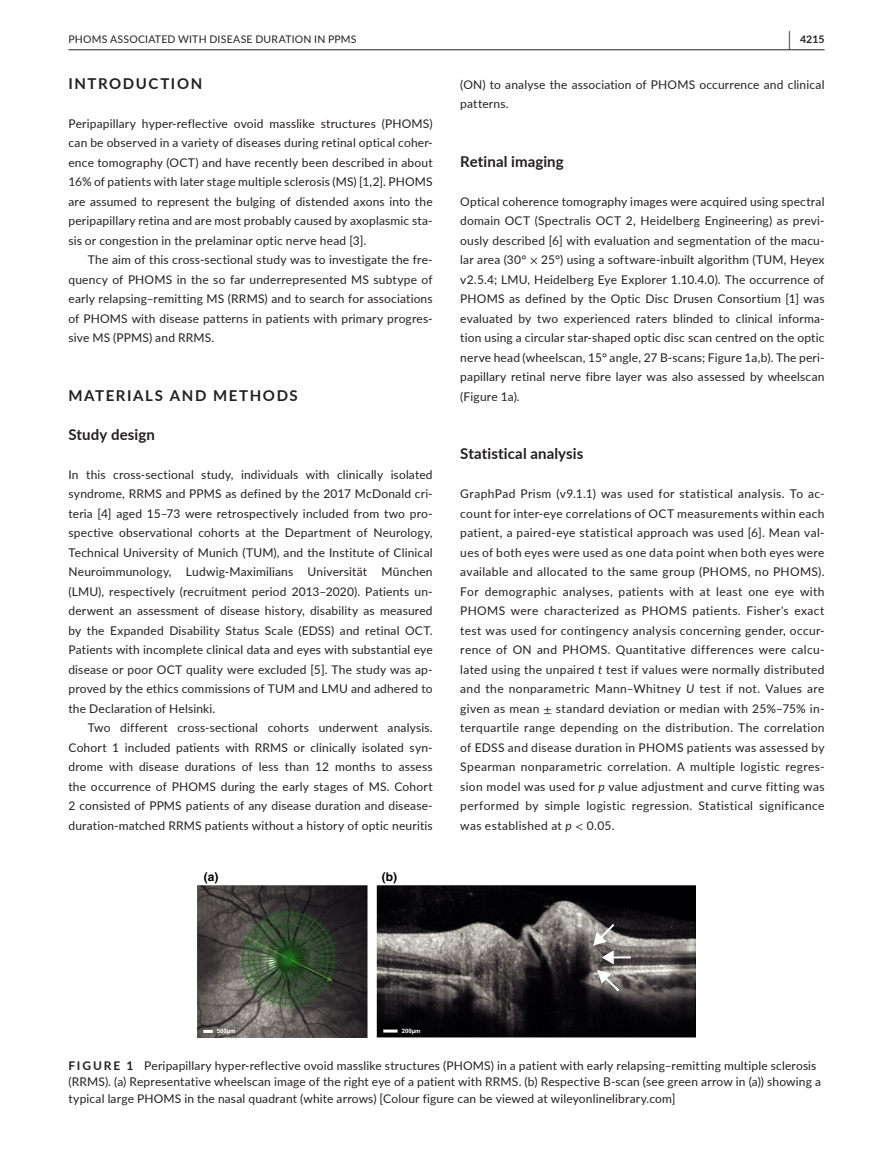
<style>
.page{position:relative;width:893px;height:1174px;background:#fff}
.page>*{position:absolute;margin:0;border:0;box-sizing:border-box;transform-origin:0 0}
.t1{font:700 15px "Lato";letter-spacing:.01em;color:#231f20}
.t2{font:700 15px "Lato";letter-spacing:.11em;color:#231f20}
.t3{font:700 15px "Lato";letter-spacing:.105em;color:#231f20}
.t4{font:12px/19.5px "Lato";letter-spacing:.015em;color:#231f20;text-align:justify}
.t5{font:700 12px "Helvetica";color:#000}
.t6{font:10.5px "Lato";letter-spacing:.02em;color:#231f20}
.t7{font:700 10.5px "Lato";color:#231f20}
.t8{font:700 6px "Arial";color:#fff}
.s1{font-size:19.5px}
.s2{font-family:"STIX"}
.s3{font-style:italic}
.s4{font-weight:700}
</style>
<div class="page">
<hr style="left:68px;top:49px;width:756px;height:1px;background:#231f20">
<img style="left:198px;top:885px;width:497px;height:152px">
<svg style="left:203px;top:1030px;width:10px;height:3px"></svg>
<hr style="left:383px;top:1029px;width:15px;height:3px;background:#fff">
<svg style="left:598px;top:970px;width:23px;height:23px"></svg>
<svg style="left:593px;top:922px;width:38px;height:42px"></svg>
<p class="t6" style="left:68px;top:31px;width:290px">PHOMS ASSOCIATED WITH DISEASE DURATION IN PPMS</p>
<p class="t7" style="left:789px;top:31px;width:37px"><span class="s1">|</span> 4215</p>
<p class="t3" style="left:68px;top:72px;width:135px">INTRODUCTION</p>
<p class="t4" style="left:68px;top:113px;width:366px">Peripapillary hyper-reflective ovoid masslike structures (PHOMS) can be observed in a variety of diseases during retinal optical coher&shy;ence tomography (OCT) and have recently been described in about 16% of patients with later stage multiple sclerosis (MS) [1,2]. PHOMS are assumed to represent the bulging of distended axons into the peripapillary retina and are most probably caused by axoplasmic sta&shy;sis or congestion in the prelaminar optic nerve head [3].</p>
<p class="t4" style="left:68px;top:249px;width:366px;text-indent:20px">The aim of this cross-sectional study was to investigate the fre&shy;quency of PHOMS in the so far underrepresented MS subtype of early relapsing–remitting MS (RRMS) and to search for associations of PHOMS with disease patterns in patients with primary progres&shy;sive MS (PPMS) and RRMS.</p>
<p class="t4" style="left:460px;top:74px;width:366px">(ON) to analyse the association of PHOMS occurrence and clinical patterns.</p>
<p class="t1" style="left:460px;top:150px;width:105px">Retinal imaging</p>
<p class="t4" style="left:460px;top:191px;width:366px">Optical coherence tomography images were acquired using spectral domain OCT (Spectralis OCT 2, Heidelberg Engineering) as previ&shy;ously described [6] with evaluation and segmentation of the macu&shy;lar area (30° <span class="s2">×</span> 25°) using a software-inbuilt algorithm (TUM, Heyex v2.5.4; LMU, Heidelberg Eye Explorer 1.10.4.0). The occurrence of PHOMS as defined by the Optic Disc Drusen Consortium [1] was evaluated by two experienced raters blinded to clinical informa&shy;tion using a circular star-shaped optic disc scan centred on the optic nerve head (wheelscan, 15° angle, 27 B-scans; Figure 1a,b). The peri&shy;papillary retinal nerve fibre layer was also assessed by wheelscan (Figure 1a).</p>
<p class="t2" style="left:68px;top:384px;width:231px">MATERIALS AND METHODS</p>
<p class="t1" style="left:68px;top:423px;width:88px">Study design</p>
<p class="t4" style="left:68px;top:464px;width:366px">In this cross-sectional study, individuals with clinically isolated syndrome, RRMS and PPMS as defined by the 2017 McDonald cri&shy;teria [4] aged 15–73 were retrospectively included from two pro&shy;spective observational cohorts at the Department of Neurology, Technical University of Munich (TUM), and the Institute of Clinical Neuroimmunology, Ludwig-Maximilians Universität München (LMU), respectively (recruitment period 2013–2020). Patients un&shy;derwent an assessment of disease history, disability as measured by the Expanded Disability Status Scale (EDSS) and retinal OCT.<br>Patients with incomplete clinical data and eyes with substantial eye disease or poor OCT quality were excluded [5]. The study was ap&shy;proved by the ethics commissions of TUM and LMU and adhered to the Declaration of Helsinki.</p>
<p class="t4" style="left:68px;top:717px;width:366px;text-indent:20px">Two different cross-sectional cohorts underwent analysis.<br>Cohort 1 included patients with RRMS or clinically isolated syn&shy;drome with disease durations of less than 12 months to assess the occurrence of PHOMS during the early stages of MS. Cohort 2 consisted of PPMS patients of any disease duration and disease&shy;duration-matched RRMS patients without a history of optic neuritis</p>
<p class="t1" style="left:460px;top:443px;width:125px">Statistical analysis</p>
<p class="t4" style="left:460px;top:483px;width:366px">GraphPad Prism (v9.1.1) was used for statistical analysis. To ac&shy;count for inter-eye correlations of OCT measurements within each patient, a paired-eye statistical approach was used [6]. Mean val&shy;ues of both eyes were used as one data point when both eyes were available and allocated to the same group (PHOMS, no PHOMS).<br>For demographic analyses, patients with at least one eye with PHOMS were characterized as PHOMS patients. Fisher's exact test was used for contingency analysis concerning gender, occur&shy;rence of ON and PHOMS. Quantitative differences were calcu&shy;lated using the unpaired <span class="s3">t</span> test if values were normally distributed and the nonparametric Mann–Whitney <span class="s3">U</span> test if not. Values are given as mean <span class="s2">±</span> standard deviation or median with 25%–75% in&shy;terquartile range depending on the distribution. The correlation of EDSS and disease duration in PHOMS patients was assessed by Spearman nonparametric correlation. A multiple logistic regres&shy;sion model was used for <span class="s3">p</span> value adjustment and curve fitting was performed by simple logistic regression. Statistical significance was established at <span class="s3">p</span> <span class="s2">&lt;</span> 0.05.</p>
<p class="t5" style="left:204px;top:869px;width:16px">(a)</p>
<p class="t5" style="left:382px;top:869px;width:17px">(b)</p>
<p class="t8" style="left:217px;top:1026px;width:20px">500µm</p>
<p class="t8" style="left:402px;top:1026px;width:20px">200µm</p>
<p class="t4" style="left:68px;top:1056px;width:754px;line-height:16.5px;text-align:left"><span class="s4">FIGURE 1</span> Peripapillary hyper-reflective ovoid masslike structures (PHOMS) in a patient with early relapsing–remitting multiple sclerosis (RRMS). (a) Representative wheelscan image of the right eye of a patient with RRMS. (b) Respective B-scan (see green arrow in (a)) showing a typical large PHOMS in the nasal quadrant (white arrows) [Colour figure can be viewed at wileyonlinelibrary.com]</p>
</div>
